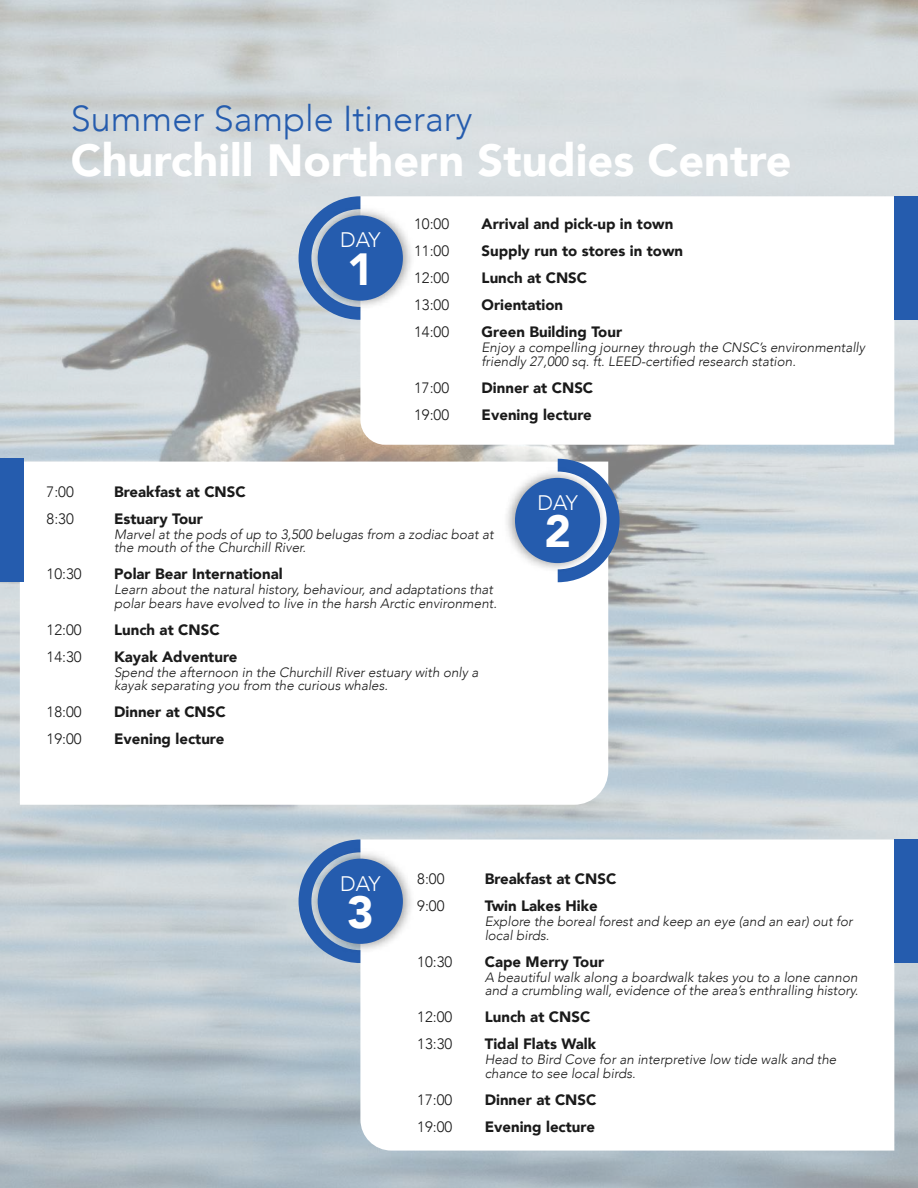
<style>
.page{position:relative;width:918px;height:1188px;background:#fff}
.page>*{position:absolute;margin:0;border:0;box-sizing:border-box;transform-origin:0 0}
.t1{font:900 45px "Avenir";color:#fff}
.t2{font:300 36px "Avenir";color:#255cae}
.t3{font:300 21px "Avenir";letter-spacing:-.035em;color:#fff}
.t4{font:900 15px "Avenir";color:#1a1a1a}
.t5{font:300 15px "Avenir";color:#1a1a1a}
.t6{font:italic 300 13.5px/13.5px "Avenir";color:#1a1a1a}
</style>
<div class="page">
<img style="left:0;top:0;width:918px;height:1188px">
<svg style="left:360px;top:840px;width:534px;height:311px"></svg>
<svg style="left:299px;top:840px;width:61px;height:123px;background:#83a0c6"></svg>
<img style="left:310px;top:848px;width:106px;height:106px">
<div style="left:318px;top:859px;width:85px;height:85px;background:#255cae;border-radius:50%"></div>
<div style="left:894px;top:840px;width:24px;height:123px;background:#255cae"></div>
<svg style="left:20px;top:462px;width:588px;height:343px"></svg>
<svg style="left:558px;top:459px;width:62px;height:123px"></svg>
<img style="left:502px;top:468px;width:106px;height:105px">
<div style="left:515px;top:478px;width:85px;height:85px;background:#255cae;border-radius:50%"></div>
<div style="left:0;top:459px;width:24px;height:123px;background:#255cae"></div>
<svg style="left:360px;top:196px;width:534px;height:249px"></svg>
<svg style="left:299px;top:196px;width:61px;height:124px;background:#8ba6c9"></svg>
<img style="left:310px;top:205px;width:106px;height:106px">
<div style="left:318px;top:215px;width:85px;height:86px;background:#255cae;border-radius:50%"></div>
<div style="left:894px;top:196px;width:24px;height:124px;background:#255cae"></div>
<h2 class="t2" style="left:71px;top:95px;width:403px">Summer Sample Itinerary</h2>
<h1 class="t1" style="left:71px;top:131px;width:722px">Churchill Northern Studies Centre</h1>
<h3 class="t3" style="left:340px;top:226px;width:42px">DAY</h3>
<h1 class="t1" style="left:347px;top:240px;width:28px">1</h1>
<p class="t5" style="left:414px;top:214px;width:37px">10:00</p>
<p class="t4" style="left:482px;top:214px;width:193px">Arrival and pick-up in town</p>
<p class="t5" style="left:414px;top:241px;width:37px">11:00</p>
<p class="t4" style="left:482px;top:241px;width:203px">Supply run to stores in town</p>
<p class="t5" style="left:414px;top:268px;width:37px">12:00</p>
<p class="t4" style="left:482px;top:268px;width:107px">Lunch at CNSC</p>
<p class="t5" style="left:414px;top:295px;width:37px">13:00</p>
<p class="t4" style="left:482px;top:295px;width:83px">Orientation</p>
<p class="t5" style="left:414px;top:322px;width:37px">14:00</p>
<p class="t4" style="left:482px;top:322px;width:142px">Green Building Tour</p>
<p class="t6" style="left:482px;top:341px;width:385px">Enjoy a compelling journey through the CNSC’s environmentally friendly 27,000 sq. ft. LEED-certified research station.</p>
<p class="t5" style="left:414px;top:378px;width:37px">17:00</p>
<p class="t4" style="left:482px;top:378px;width:113px">Dinner at CNSC</p>
<p class="t5" style="left:414px;top:405px;width:37px">19:00</p>
<p class="t4" style="left:482px;top:405px;width:112px">Evening lecture</p>
<p class="t5" style="left:47px;top:482px;width:29px">7:00</p>
<p class="t4" style="left:114px;top:482px;width:133px">Breakfast at CNSC</p>
<p class="t5" style="left:47px;top:508px;width:29px">8:30</p>
<p class="t4" style="left:114px;top:508px;width:90px">Estuary Tour</p>
<p class="t6" style="left:114px;top:527px;width:381px">Marvel at the pods of up to 3,500 belugas from a zodiac boat at the mouth of the Churchill River.</p>
<p class="t5" style="left:47px;top:564px;width:37px">10:30</p>
<p class="t4" style="left:114px;top:564px;width:170px">Polar Bear International</p>
<p class="t6" style="left:114px;top:583px;width:384px">Learn about the natural history, behaviour, and adaptations that polar bears have evolved to live in the harsh Arctic environment.</p>
<p class="t5" style="left:47px;top:620px;width:37px">12:00</p>
<p class="t4" style="left:114px;top:620px;width:107px">Lunch at CNSC</p>
<p class="t5" style="left:47px;top:646px;width:37px">14:30</p>
<p class="t4" style="left:114px;top:646px;width:125px">Kayak Adventure</p>
<p class="t6" style="left:114px;top:665px;width:366px">Spend the afternoon in the Churchill River estuary with only a kayak separating you from the curious whales.</p>
<p class="t5" style="left:47px;top:702px;width:37px">18:00</p>
<p class="t4" style="left:114px;top:702px;width:113px">Dinner at CNSC</p>
<p class="t5" style="left:47px;top:729px;width:37px">19:00</p>
<p class="t4" style="left:114px;top:729px;width:112px">Evening lecture</p>
<h3 class="t3" style="left:537px;top:489px;width:42px">DAY</h3>
<h1 class="t1" style="left:544px;top:502px;width:28px">2</h1>
<h3 class="t3" style="left:340px;top:870px;width:42px">DAY</h3>
<h1 class="t1" style="left:347px;top:883px;width:28px">3</h1>
<p class="t5" style="left:417px;top:869px;width:29px">8:00</p>
<p class="t4" style="left:485px;top:869px;width:133px">Breakfast at CNSC</p>
<p class="t5" style="left:417px;top:896px;width:29px">9:00</p>
<p class="t4" style="left:485px;top:896px;width:115px">Twin Lakes Hike</p>
<p class="t6" style="left:485px;top:915px;width:369px">Explore the boreal forest and keep an eye (and an ear) out for local birds.</p>
<p class="t5" style="left:417px;top:952px;width:37px">10:30</p>
<p class="t4" style="left:485px;top:952px;width:121px">Cape Merry Tour</p>
<p class="t6" style="left:485px;top:970px;width:375px">A beautiful walk along a boardwalk takes you to a lone cannon and a crumbling wall, evidence of the area’s enthralling history.</p>
<p class="t5" style="left:417px;top:1007px;width:37px">12:00</p>
<p class="t4" style="left:485px;top:1007px;width:107px">Lunch at CNSC</p>
<p class="t5" style="left:417px;top:1034px;width:37px">13:30</p>
<p class="t4" style="left:485px;top:1034px;width:113px">Tidal Flats Walk</p>
<p class="t6" style="left:485px;top:1053px;width:353px">Head to Bird Cove for an interpretive low tide walk and the chance to see local birds.</p>
<p class="t5" style="left:417px;top:1090px;width:37px">17:00</p>
<p class="t4" style="left:485px;top:1090px;width:113px">Dinner at CNSC</p>
<p class="t5" style="left:417px;top:1117px;width:37px">19:00</p>
<p class="t4" style="left:485px;top:1117px;width:112px">Evening lecture</p>
</div>
